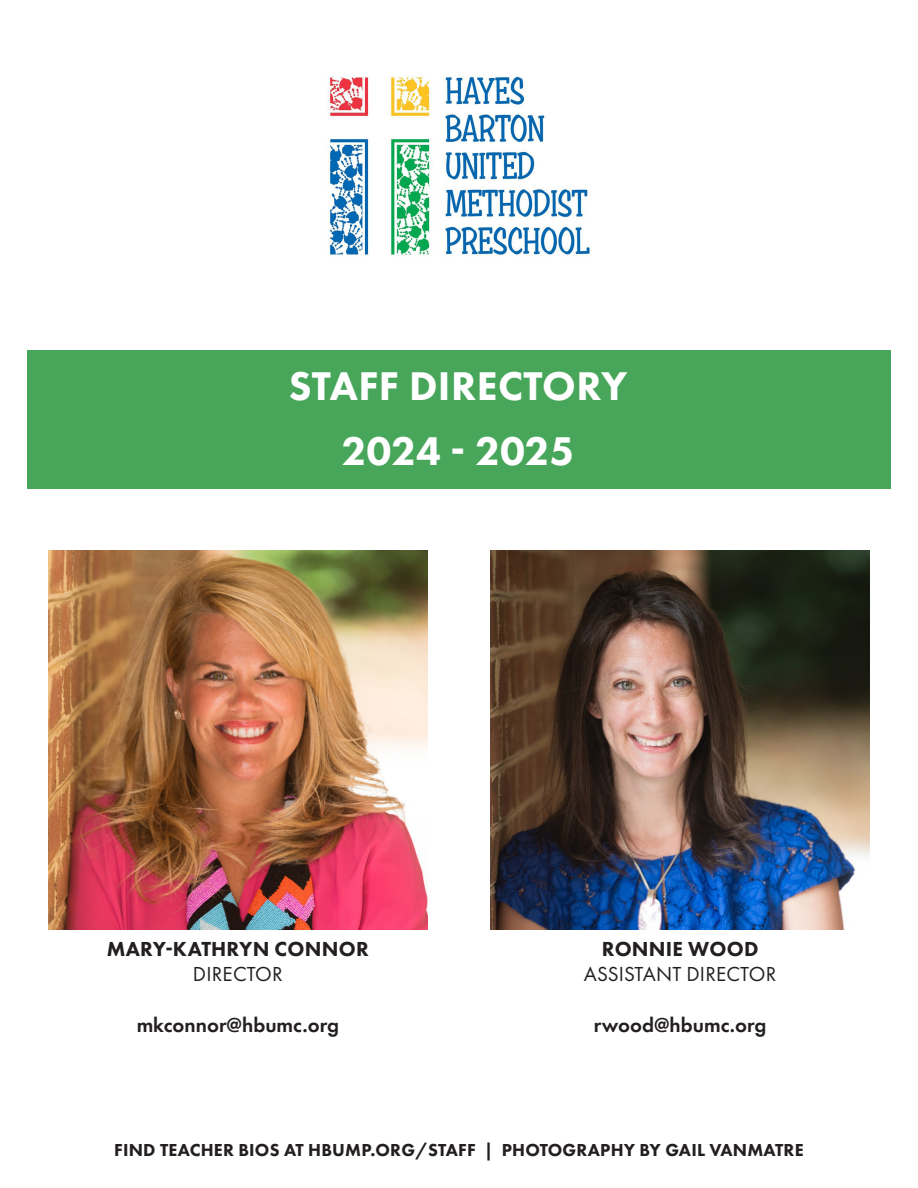
<style>
.page{position:relative;width:918px;height:1188px;background:#fff}
.page>*{position:absolute;margin:0;border:0;box-sizing:border-box;transform-origin:0 0}
.t1{font:800 41.55px/64.3px "Futura PT";letter-spacing:.005em;color:#fff;text-align:center}
.t2{font:600 21px "Futura PT";color:#231f20}
.t3{font:800 21px "Futura PT";letter-spacing:.01em;color:#231f20}
.t4{font:21px "Futura PT";letter-spacing:.01em;color:#231f20}
.t5{font:800 18px "Futura PT";letter-spacing:.01em;color:#231f20}
</style>
<div class="page">
<img style="left:328px;top:76px;width:262px;height:180px">
<div style="left:27px;top:351px;width:864px;height:138px;background:#48a65b"></div>
<img style="left:48px;top:551px;width:379px;height:379px">
<img style="left:491px;top:551px;width:379px;height:379px">
<h1 class="t1" style="left:289px;top:354px;width:340px">STAFF DIRECTORY<br>2024 - 2025</h1>
<p class="t3" style="left:107px;top:936px;width:263px">MARY-KATHRYN CONNOR</p>
<p class="t4" style="left:193px;top:962px;width:91px">DIRECTOR</p>
<p class="t2" style="left:137px;top:1012px;width:204px">mkconnor@hbumc.org</p>
<p class="t3" style="left:602px;top:936px;width:158px">RONNIE WOOD</p>
<p class="t4" style="left:584px;top:962px;width:194px">ASSISTANT DIRECTOR</p>
<p class="t2" style="left:594px;top:1012px;width:174px">rwood@hbumc.org</p>
<p class="t5" style="left:114px;top:1139px;width:691px">FIND TEACHER BIOS AT HBUMP.ORG/STAFF | PHOTOGRAPHY BY GAIL VANMATRE</p>
</div>
